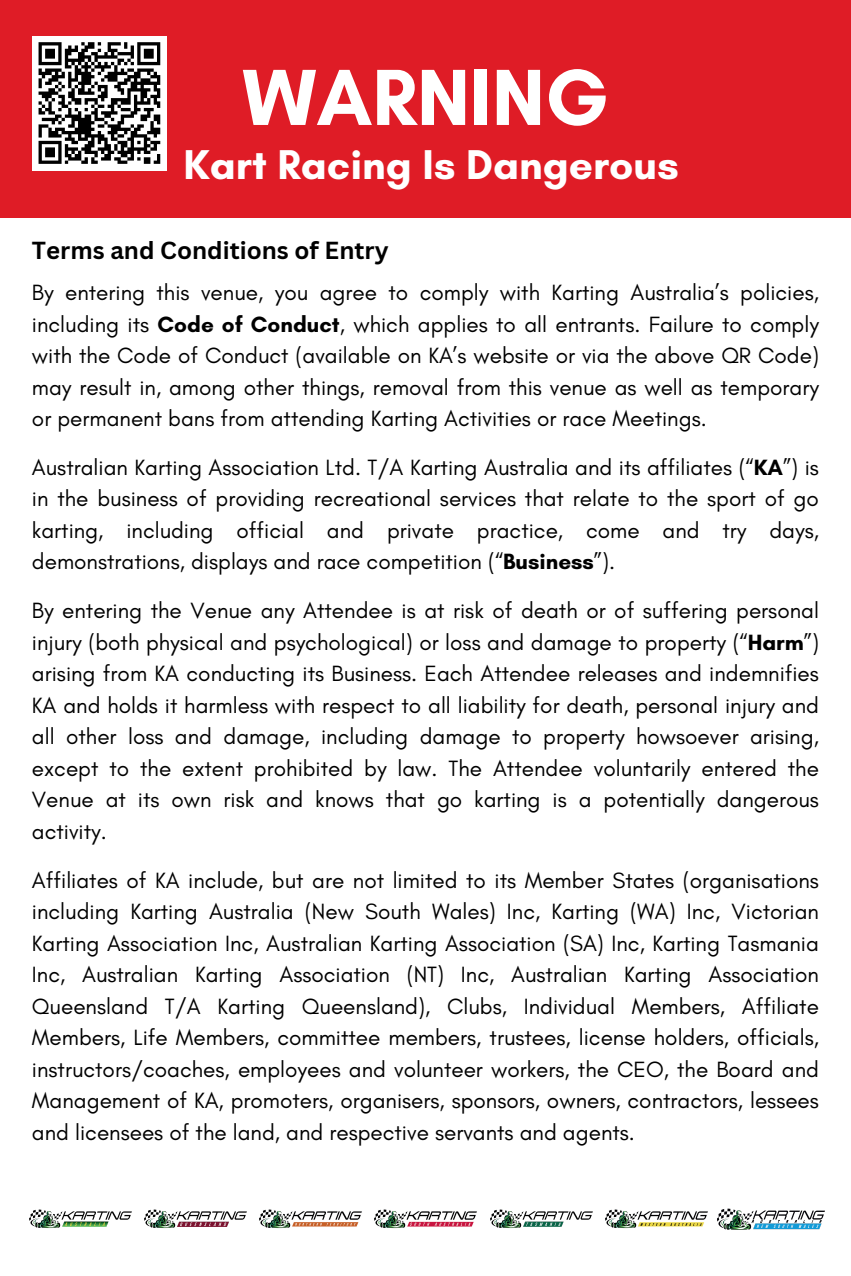
<style>
.page{position:relative;width:851px;height:1276px;background:#fff}
.page>*{position:absolute;margin:0;border:0;box-sizing:border-box;transform-origin:0 0}
.t1{font:700 81.05px "Glacial Indifference";color:#fff}
.t2{font:700 42.4px "Glacial Indifference";color:#fff}
.t3{font:700 24px "Canva Sans";color:#000}
.t4{font:22.5px/31.5px "Glacial Indifference";color:#000;text-align:justify}
.s1{font-weight:700}
</style>
<div class="page">
<div style="left:0;top:0;width:850px;height:218px;background:#df1c26"></div>
<img style="left:29px;top:1209px;width:333px;height:20px">
<img style="left:374px;top:1209px;width:334px;height:20px">
<img style="left:717px;top:1208px;width:108px;height:22px">
<div style="left:32px;top:36px;width:135px;height:134px;background:#fff"></div>
<svg style="left:38px;top:42px;width:123px;height:122px"></svg>
<h1 class="t1" style="left:242px;top:47px;width:367px">WARNING</h1>
<h2 class="t2" style="left:183px;top:138px;width:496px">Kart Racing Is Dangerous</h2>
<p class="t3" style="left:32px;top:236px;width:358px">Terms and Conditions of Entry</p>
<p class="t4" style="left:32px;top:277px;width:788px">By entering this venue, you agree to comply with Karting Australia’s policies, including its <span class="s1">Code of Conduct</span>, which applies to all entrants. Failure to comply with the Code of Conduct (available on KA’s website or via the above QR Code) may result in, among other things, removal from this venue as well as temporary or permanent bans from attending Karting Activities or race Meetings.</p>
<p class="t4" style="left:32px;top:452px;width:788px">Australian Karting Association Ltd. T/A Karting Australia and its affiliates (“<span class="s1">KA</span>”) is in the business of providing recreational services that relate to the sport of go karting, including official and private practice, come and try days, demonstrations, displays and race competition (“<span class="s1">Business</span>”).</p>
<p class="t4" style="left:32px;top:595px;width:788px">By entering the Venue any Attendee is at risk of death or of suffering personal injury (both physical and psychological) or loss and damage to property (“<span class="s1">Harm</span>”) arising from KA conducting its Business. Each Attendee releases and indemnifies KA and holds it harmless with respect to all liability for death, personal injury and all other loss and damage, including damage to property howsoever arising, except to the extent prohibited by law. The Attendee voluntarily entered the Venue at its own risk and knows that go karting is a potentially dangerous activity.</p>
<p class="t4" style="left:32px;top:864px;width:788px">Affiliates of KA include, but are not limited to its Member States (organisations including Karting Australia (New South Wales) Inc, Karting (WA) Inc, Victorian Karting Association Inc, Australian Karting Association (SA) Inc, Karting Tasmania Inc, Australian Karting Association (NT) Inc, Australian Karting Association Queensland T/A Karting Queensland), Clubs, Individual Members, Affiliate Members, Life Members, committee members, trustees, license holders, officials, instructors/coaches, employees and volunteer workers, the CEO, the Board and Management of KA, promoters, organisers, sponsors, owners, contractors, lessees and licensees of the land, and respective servants and agents.</p>
</div>
